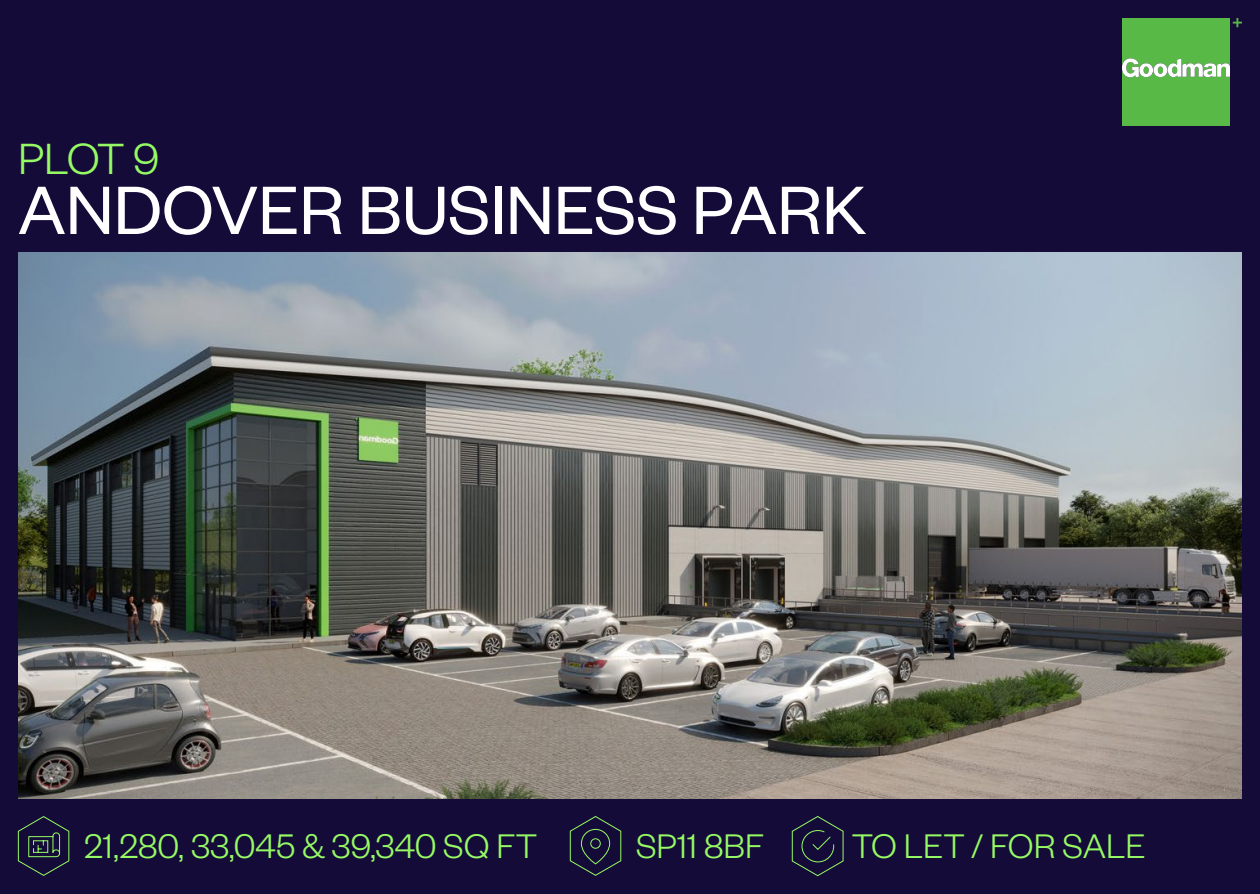
<style>
.page{position:relative;width:1260px;height:894px;background:#140b39}
.page>*{position:absolute;margin:0;border:0;box-sizing:border-box;transform-origin:0 0}
.t1{font:75px "Founders Grotesk";color:#fff}
.t2{font:300 48px "Founders Grotesk";color:#96fa64}
.t3{font:300 37.5px "Founders Grotesk";color:#96fa64}
</style>
<div class="page">
<svg style="left:1122px;top:18px;width:120px;height:108px;background:#5dac53"></svg>
<img style="left:18px;top:252px;width:1224px;height:546px">
<svg style="left:18px;top:816px;width:52px;height:60px"></svg>
<svg style="left:570px;top:816px;width:52px;height:60px"></svg>
<svg style="left:792px;top:816px;width:52px;height:61px"></svg>
<p class="t2" style="left:18px;top:130px;width:143px">PLOT 9</p>
<h1 class="t1" style="left:18px;top:164px;width:850px">ANDOVER BUSINESS PARK</h1>
<p class="t3" style="left:84px;top:823px;width:455px">21,280, 33,045 &amp; 39,340 SQ FT</p>
<p class="t3" style="left:636px;top:823px;width:130px">SP11 8BF</p>
<p class="t3" style="left:852px;top:823px;width:295px">TO LET / FOR SALE</p>
</div>
